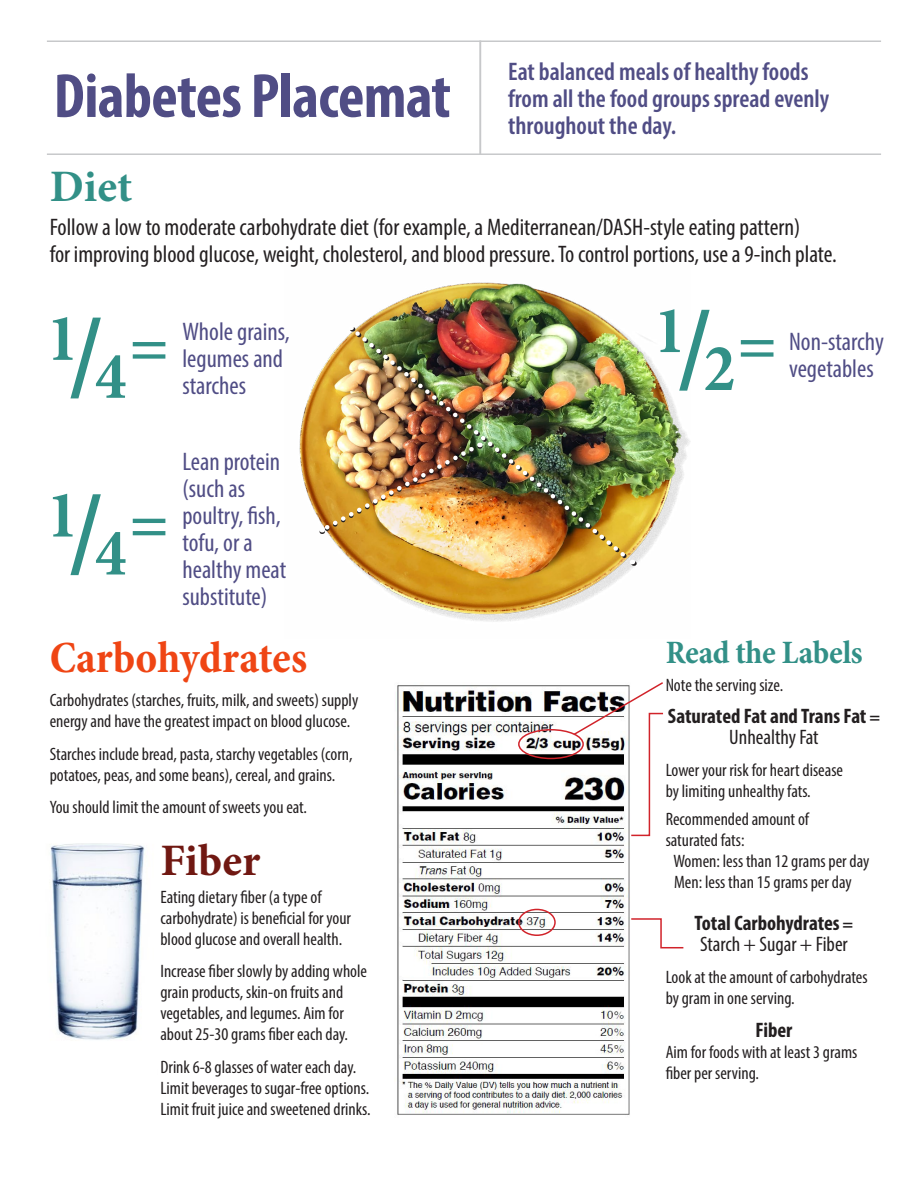
<style>
.page{position:relative;width:918px;height:1188px;background:#fff}
.page>*{position:absolute;margin:0;border:0;box-sizing:border-box;transform-origin:0 0}
.t1{font:700 condensed 67.5px "Minion Pro";color:#329087}
.Section_Head_H{font:700 condensed 63px "Myriad Pro";letter-spacing:-.01em;color:#504d85}
.bold_sub_orange{font:700 condensed 45px "Minion Pro";color:#ef4514}
.bold_subtxt_H2{font:700 45px "Minion Pro";letter-spacing:-.005em;color:#701812}
.bold_subtxt_H2-2{font:700 45px "Minion Pro";color:#329087}
.Label_text_p{font:700 condensed 33px "Minion Pro";letter-spacing:-.01em;color:#329087}
.t2{font:condensed 25.5px/27px "Myriad Pro";color:#504d85}
.callout_16_pt_p{font:600 condensed 25.5px/27px "Myriad Pro";color:#504d85}
._16_text{font:condensed 24px/27px "Myriad Pro";color:#231f20}
.Text{font:700 condensed 21px/21px "Myriad Pro";color:#231f20;text-align:center}
.Tet_subhead{font:700 condensed 21px "Myriad Pro";color:#231f20}
.Text-2{font:condensed 18px/21px "Myriad Pro";color:#231f20}
.s1{font-size:115.5px}
.s2{font-size:18px}
.s3{font-weight:400}
</style>
<div class="page">
<img style="left:299px;top:282px;width:391px;height:340px">
<hr style="left:47px;top:40px;width:834px;height:2px;background:#c7c8ca">
<hr style="left:47px;top:153px;width:834px;height:2px;background:#c7c8ca">
<hr style="left:479px;top:40px;width:2px;height:114px;background:#c7c8ca">
<img style="left:50px;top:843px;width:95px;height:197px">
<img style="left:397px;top:685px;width:233px;height:430px">
<svg style="left:631px;top:918px;width:53px;height:31px"></svg>
<div style="left:518px;top:729px;width:66px;height:30px;border:2px solid #d1232a;border-radius:50%"></div>
<div style="left:518px;top:909px;width:38px;height:27px;border:2px solid #d1232a;border-radius:50%"></div>
<svg style="left:572px;top:682px;width:92px;height:155px"></svg>
<svg style="left:320px;top:443px;width:31px;height:93px;background:#d6a747"></svg>
<img style="left:351px;top:327px;width:284px;height:239px">
<svg style="left:351px;top:326px;width:2px;height:6px"></svg>
<svg style="left:632px;top:560px;width:2px;height:6px"></svg>
<h1 class="Section_Head_H" style="left:54px;top:57px;width:399px">Diabetes Placemat</h1>
<h2 class="callout_16_pt_p" style="left:508px;top:58px;width:323px">Eat balanced meals of healthy foods from all the food groups spread evenly throughout the day.</h2>
<h2 class="bold_subtxt_H2-2" style="left:50px;top:155px;width:84px">Diet</h2>
<p class="_16_text" style="left:50px;top:213px;width:789px">Follow a low to moderate carbohydrate diet (for example, a Mediterranean/DASH-style eating pattern)<br>for improving blood glucose, weight, cholesterol, and blood pressure. To control portions, use a 9-inch plate.</p>
<h1 class="t1" style="left:47px;top:299px;width:123px">1<span class="s1">/</span>4 =</h1>
<h3 class="t2" style="left:182px;top:318px;width:109px">Whole grains, legumes and starches</h3>
<h1 class="t1" style="left:47px;top:476px;width:123px">1<span class="s1">/</span>4 =</h1>
<h3 class="t2" style="left:182px;top:447px;width:105px">Lean protein (such as poultry, fish, tofu, or a healthy meat substitute)</h3>
<h3 class="bold_sub_orange" style="left:50px;top:627px;width:259px">Carbohydrates</h3>
<p class="Text-2" style="left:50px;top:690px;width:310px">Carbohydrates (starches, fruits, milk, and sweets) supply energy and have the greatest impact on blood glucose.</p>
<p class="Text-2" style="left:50px;top:743px;width:304px">Starches include bread, pasta, starchy vegetables (corn, potatoes, peas, and some beans), cereal, and grains.</p>
<p class="Text-2" style="left:50px;top:796px;width:259px">You should limit the amount of sweets you eat.</p>
<h2 class="bold_subtxt_H2" style="left:160px;top:829px;width:101px">Fiber</h2>
<p class="Text-2" style="left:160px;top:886px;width:192px">Eating dietary fiber (a type of carbohydrate) is beneficial for your blood glucose and overall health.</p>
<p class="Text-2" style="left:160px;top:961px;width:208px">Increase fiber slowly by adding whole grain products, skin-on fruits and vegetables, and legumes. Aim for about 25-30 grams fiber each day.</p>
<p class="Text-2" style="left:160px;top:1056px;width:212px">Drink 6-8 glasses of water each day.<br>Limit beverages to sugar-free options.<br>Limit fruit juice and sweetened drinks.</p>
<h1 class="t1" style="left:654px;top:297px;width:124px">1<span class="s1">/</span>2 =</h1>
<h3 class="t2" style="left:789px;top:327px;width:96px">Non-starchy vegetables</h3>
<h3 class="Label_text_p" style="left:666px;top:630px;width:199px">Read the Labels</h3>
<p class="Text-2" style="left:666px;top:674px;width:119px">Note the serving size.</p>
<p class="Text" style="left:668px;top:705px;width:214px">Saturated Fat and Trans Fat <span class="s2">=<br></span><span class="s3">Unhealthy Fat</span></p>
<p class="Text-2" style="left:666px;top:760px;width:179px">Lower your risk for heart disease by limiting unhealthy fats.</p>
<p class="Text-2" style="left:666px;top:809px;width:145px">Recommended amount of saturated fats:</p>
<p class="Text-2" style="left:674px;top:851px;width:197px">Women: less than 12 grams per day</p>
<p class="Text-2" style="left:674px;top:872px;width:179px">Men: less than 15 grams per day</p>
<p class="Text" style="left:695px;top:912px;width:160px;text-align:left">Total Carbohydrates <span class="s2">=<br></span><span class="s3">Starch + Sugar + Fiber</span></p>
<p class="Text-2" style="left:666px;top:967px;width:203px">Look at the amount of carbohydrates by gram in one serving.</p>
<p class="Tet_subhead" style="left:755px;top:1017px;width:39px">Fiber</p>
<p class="Text-2" style="left:666px;top:1041px;width:193px">Aim for foods with at least 3 grams fiber per serving.</p>
</div>
